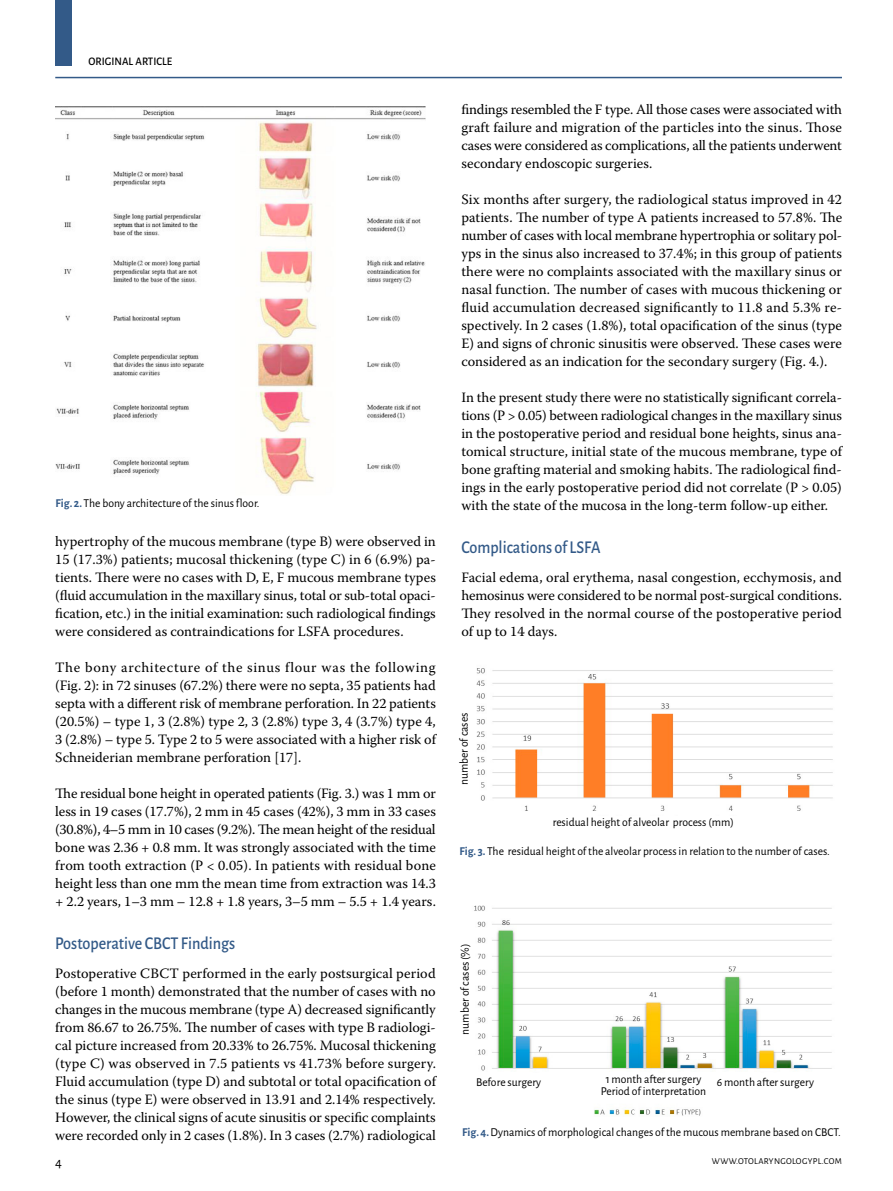
<style>
.page{position:relative;width:893px;height:1191px;background:#fff}
.page>*{position:absolute;margin:0;border:0;box-sizing:border-box;transform-origin:0 0}
.t1{font:500 18px "Alegreya Sans";color:#335a88;scale:.9 1}
.t2{font:14.25px/18px "Warnock Pro";color:#000;text-align:justify}
.t3{font:14.25px "Alegreya Sans";color:#000}
.t4{font:12px/11.7px "Alegreya Sans";color:#000;text-align:center}
.t5{font:500 11.55px "Alegreya Sans";color:#000;scale:.95 1}
.t6{font:9px "Alegreya Sans";letter-spacing:.035em;color:#000}
.s1{font-weight:700;color:#335a88}
</style>
<div class="page">
<div style="left:55px;top:0;width:17px;height:66px;background:#335a88"></div>
<hr style="left:55px;top:77px;width:787px;height:1px;background:#335a88">
<img style="left:55px;top:106px;width:371px;height:389px">
<img style="left:476px;top:668px;width:357px;height:143px">
<img style="left:474px;top:905px;width:358px;height:211px">
<div style="left:458px;top:943px;width:17px;height:96px;background:#fff"></div>
<div style="left:447px;top:1073px;width:403px;height:25px;background:#fff"></div>
<p class="t5" style="left:89px;top:54px;width:90px">ORIGINAL ARTICLE</p>
<p class="t4" style="left:56px;top:497px;width:205px"><span class="s1">Fig. 2.</span> The bony architecture of the sinus floor.</p>
<p class="t2" style="left:55px;top:532px;width:382px">hypertrophy of the mucous membrane (type В) were observed in 15 (17.3%) patients; mucosal thickening (type C) in 6 (6.9%) pa&shy;tients. There were no cases with D, E, F mucous membrane types (fluid accumulation in the maxillary sinus, total or sub-total opaci&shy;fication, etc.) in the initial examination: such radiological findings were considered as contraindications for LSFA procedures.</p>
<p class="t2" style="left:55px;top:658px;width:382px">The bony architecture of the sinus flour was the following (Fig. 2): in 72 sinuses (67.2%) there were no septa, 35 patients had septa with a different risk of membrane perforation. In 22 patients (20.5%) – type 1, 3 (2.8%) type 2, 3 (2.8%) type 3, 4 (3.7%) type 4, 3 (2.8%) – type 5. Type 2 to 5 were associated with a higher risk of Schneiderian membrane perforation [17].</p>
<p class="t2" style="left:55px;top:784px;width:382px">The residual bone height in operated patients (Fig. 3.) was 1 mm or less in 19 cases (17.7%), 2 mm in 45 cases (42%), 3 mm in 33 cases (30.8%), 4–5 mm in 10 cases (9.2%). The mean height of the residual bone was 2.36 + 0.8 mm. It was strongly associated with the time from tooth extraction (P &lt; 0.05). In patients with residual bone height less than one mm the mean time from extraction was 14.3 + 2.2 years, 1–3 mm – 12.8 + 1.8 years, 3–5 mm – 5.5 + 1.4 years.</p>
<p class="t1" style="left:55px;top:930px;width:202px">Postoperative CBCT Findings</p>
<p class="t2" style="left:55px;top:964px;width:382px">Postoperative CBCT performed in the early postsurgical period (before 1 month) demonstrated that the number of cases with no changes in the mucous membrane (type A) decreased significantly from 86.67 to 26.75%. The number of cases with type B radiologi&shy;cal picture increased from 20.33% to 26.75%. Mucosal thickening (type C) was observed in 7.5 patients vs 41.73% before surgery.<br>Fluid accumulation (type D) and subtotal or total opacification of the sinus (type E) were observed in 13.91 and 2.14% respectively.<br>However, the clinical signs of acute sinusitis or specific complaints were recorded only in 2 cases (1.8%). In 3 cases (2.7%) radiological</p>
<p class="t2" style="left:461px;top:100px;width:382px">findings resembled the F type. All those cases were associated with graft failure and migration of the particles into the sinus. Those cases were considered as complications, all the patients underwent secondary endoscopic surgeries.</p>
<p class="t2" style="left:461px;top:190px;width:382px">Six months after surgery, the radiological status improved in 42 patients. The number of type A patients increased to 57.8%. The number of cases with local membrane hypertrophia or solitary pol&shy;yps in the sinus also increased to 37.4%; in this group of patients there were no complaints associated with the maxillary sinus or nasal function. The number of cases with mucous thickening or fluid accumulation decreased significantly to 11.8 and 5.3% re&shy;spectively. In 2 cases (1.8%), total opacification of the sinus (type E) and signs of chronic sinusitis were observed. These cases were considered as an indication for the secondary surgery (Fig. 4.).</p>
<p class="t2" style="left:461px;top:388px;width:382px">In the present study there were no statistically significant correla&shy;tions (P &gt; 0.05) between radiological changes in the maxillary sinus in the postoperative period and residual bone heights, sinus ana&shy;tomical structure, initial state of the mucous membrane, type of bone grafting material and smoking habits. The radiological find&shy;ings in the early postoperative period did not correlate (P &gt; 0.05) with the state of the mucosa in the long-term follow-up either.</p>
<p class="t1" style="left:461px;top:534px;width:156px">Complications of LSFA</p>
<p class="t2" style="left:461px;top:568px;width:382px">Facial edema, oral erythema, nasal congestion, ecchymosis, and hemosinus were considered to be normal post-surgical conditions.<br>They resolved in the normal course of the postoperative period of up to 14 days.</p>
<p class="t4" style="left:458px;top:785px;width:74px;rotate:-90deg">number of cases</p>
<p class="t4" style="left:553px;top:816px;width:183px">residual height of alveolar process (mm)</p>
<p class="t4" style="left:460px;top:845px;width:372px"><span class="s1">Fig. 3.</span> The residual height of the alveolar process in relation to the number of cases.</p>
<p class="t4" style="left:459px;top:1034px;width:92px;rotate:-90deg">number of cases (%)</p>
<p class="t4" style="left:476px;top:1076px;width:67px">Before surgery</p>
<p class="t4" style="left:601px;top:1072px;width:107px">1 month after surgery<br>Period of interpretation</p>
<p class="t4" style="left:717px;top:1076px;width:99px">6 month after surgery</p>
<p class="t4" style="left:462px;top:1125px;width:380px"><span class="s1">Fig. 4.</span> Dynamics of morphological changes of the mucous membrane based on CBCT.</p>
<p class="t3" style="left:55px;top:1152px;width:8px">4</p>
<p class="t6" style="left:712px;top:1155px;width:131px">www.otolaryngologypl.com</p>
</div>
